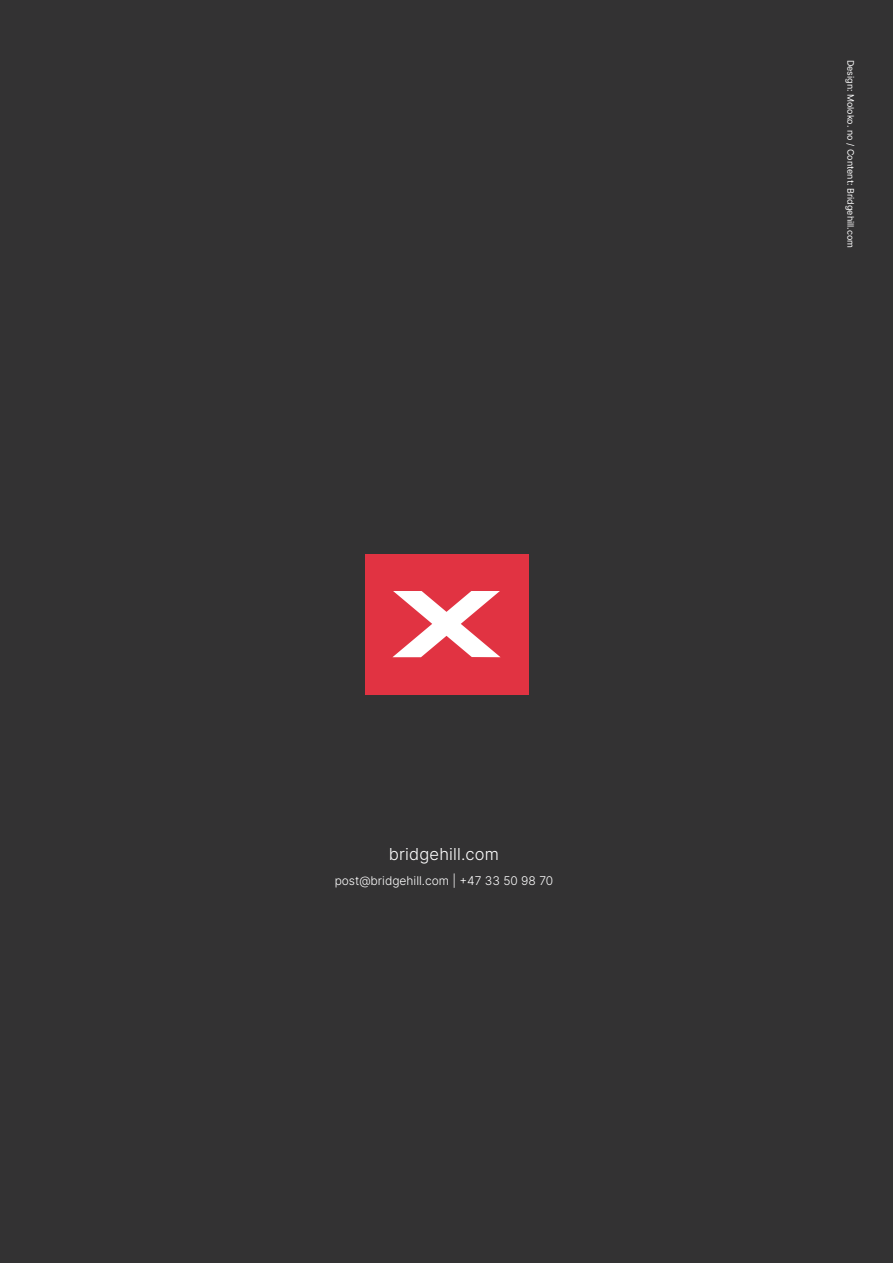
<style>
.page{position:relative;width:893px;height:1263px;background:#333233}
.page>*{position:absolute;margin:0;border:0;box-sizing:border-box;transform-origin:0 0}
.t1{font:300 16.5px "Inter";letter-spacing:.01em;color:#fff}
.t2{font:300 12px "Inter";color:#fff}
.t3{font:9px "Inter";color:#fff}
</style>
<div class="page">
<div style="left:364px;top:554px;width:164px;height:140px;background:#e13342"></div>
<svg style="left:393px;top:591px;width:107px;height:66px"></svg>
<h1 class="t1" style="left:389px;top:842px;width:112px">bridgehill.com</h1>
<h2 class="t2" style="left:335px;top:871px;width:220px">post@bridgehill.com | +47 33 50 98 70</h2>
<p class="t3" style="left:857px;top:60px;width:190px;rotate:90deg">Design: Moloko. no / Content: Bridgehill.com</p>
</div>
